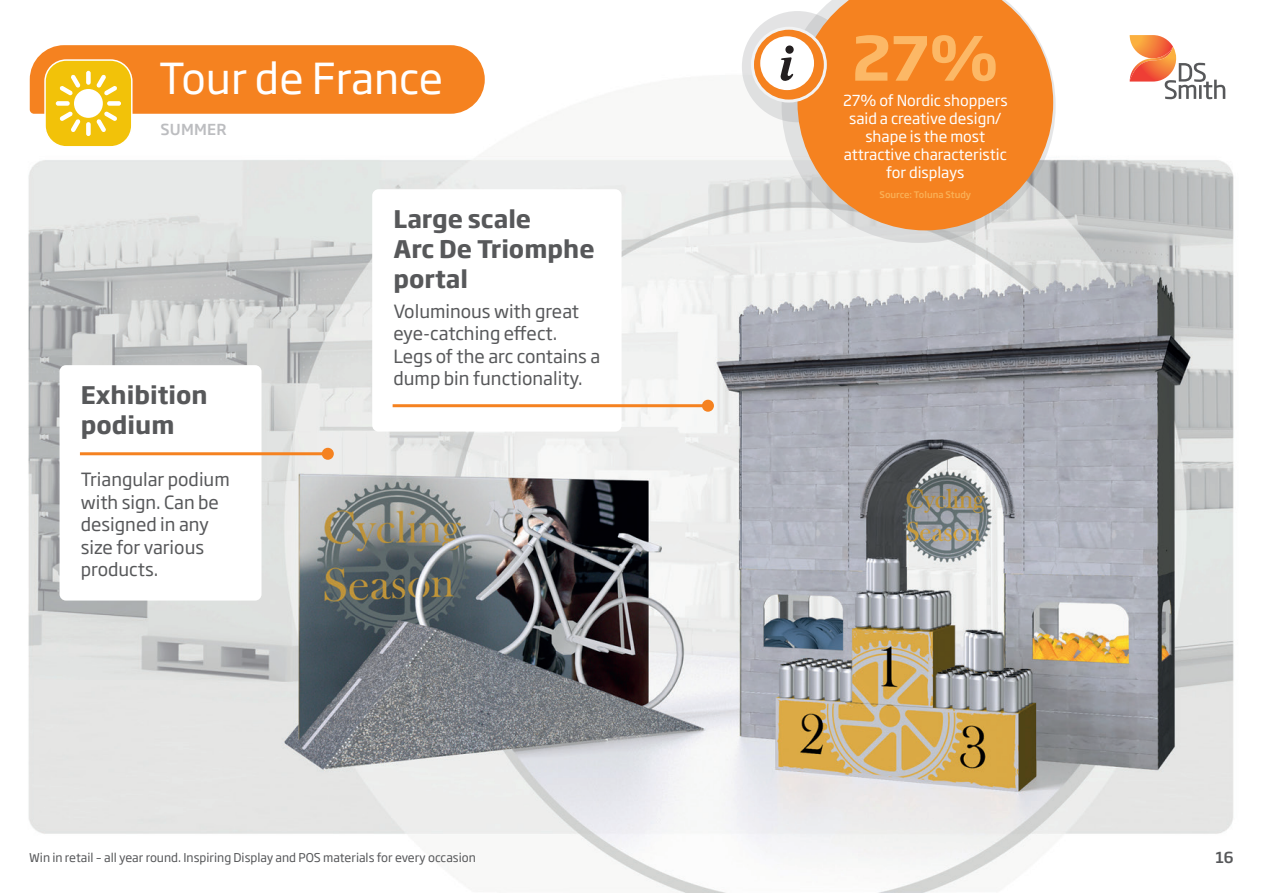
<style>
.page{position:relative;width:1263px;height:893px;background:#fff}
.page>*{position:absolute;margin:0;border:0;box-sizing:border-box;transform-origin:0 0}
.t1{font:700 60px "Soho Gothic Pro";color:#fcb866}
.t2{font:42.15px "Soho Gothic Pro";color:#fff}
.t3{font:700 24px/30px "Soho Gothic Pro";color:#57585a}
.t4{font:18px/22.5px "Soho Gothic Pro";color:#57585a}
.t5{font:15px/18px "Soho Gothic Pro";color:#fff;text-align:center}
.t6{font:500 15px "Soho Gothic Pro";letter-spacing:.015em;color:#bcbdc0}
.t7{font:500 15px "Soho Gothic Pro";color:#57585a}
.t8{font:12px "Soho Gothic Pro";color:#57585a}
.t9{font:500 9px "Soho Gothic Pro";color:#fab056}
</style>
<div class="page">
<img style="left:28px;top:15px;width:1206px;height:878px">
<div style="left:372px;top:189px;width:250px;height:243px;background:#fff;border-radius:6px"></div>
<hr style="left:393px;top:404px;width:315px;height:3px;background:#f58220">
<div style="left:702px;top:400px;width:12px;height:12px;background:#f58220;border-radius:50%"></div>
<div style="left:60px;top:365px;width:201px;height:236px;background:#fff;border-radius:6px"></div>
<hr style="left:80px;top:452px;width:248px;height:3px;background:#f58220">
<div style="left:322px;top:448px;width:12px;height:12px;background:#f58220;border-radius:50%"></div>
<div style="left:742px;top:11px;width:111px;height:111px;background:#e3e3e4;border-radius:50%"></div>
<svg style="left:781px;top:11px;width:275px;height:232px"></svg>
<svg style="left:797px;top:0;width:256px;height:230px;background:#f19140"></svg>
<div style="left:45px;top:60px;width:87px;height:87px;background:#f2c209;border-radius:21px"></div>
<div style="left:44px;top:59px;width:89px;height:89px;border:2px solid #fff;border-radius:21px"></div>
<div style="left:86px;top:122px;width:5px;height:14px;background:#fff;border-radius:2px"></div>
<svg style="left:30px;top:45px;width:455px;height:87px"></svg>
<div style="left:74px;top:89px;width:29px;height:29px;background:#fff;border-radius:50%"></div>
<svg style="left:752px;top:28px;width:73px;height:73px;background:#f4913d"></svg>
<div style="left:751px;top:27px;width:76px;height:76px;border:3px solid #f2f3f4;border-radius:50%"></div>
<div style="left:760px;top:36px;width:54px;height:54px;background:#fff;border-radius:50%"></div>
<div style="left:785px;top:45px;width:9px;height:9px;background:#231f20;border-radius:50%"></div>
<svg style="left:780px;top:57px;width:13px;height:24px"></svg>
<svg style="left:1130px;top:35px;width:95px;height:64px"></svg>
<h2 class="t2" style="left:159px;top:46px;width:285px">Tour de France</h2>
<p class="t6" style="left:160px;top:118px;width:68px">SUMMER</p>
<h3 class="t3" style="left:81px;top:378px;width:128px">Exhibition podium</h3>
<p class="t4" style="left:81px;top:467px;width:150px">Triangular podium with sign. Can be designed in any size for various products.</p>
<h3 class="t3" style="left:393px;top:202px;width:203px">Large scale<br>Arc De Triomphe portal</h3>
<p class="t4" style="left:393px;top:299px;width:208px">Voluminous with great eye-catching effect.<br>Legs of the arc contains a dump bin functionality.</p>
<h1 class="t1" style="left:852px;top:11px;width:148px">27%</h1>
<p class="t5" style="left:844px;top:109px;width:165px">said a creative design/ shape is the most attractive characteristic for displays</p>
<p class="t9" style="left:879px;top:187px;width:93px">Source: Toluna Study</p>
<p class="t5" style="left:843px;top:91px;width:166px">27% of Nordic shoppers</p>
<p class="t8" style="left:29px;top:848px;width:448px">Win in retail – all year round. Inspiring Display and POS materials for every occasion</p>
<p class="t7" style="left:1215px;top:846px;width:20px">16</p>
</div>
